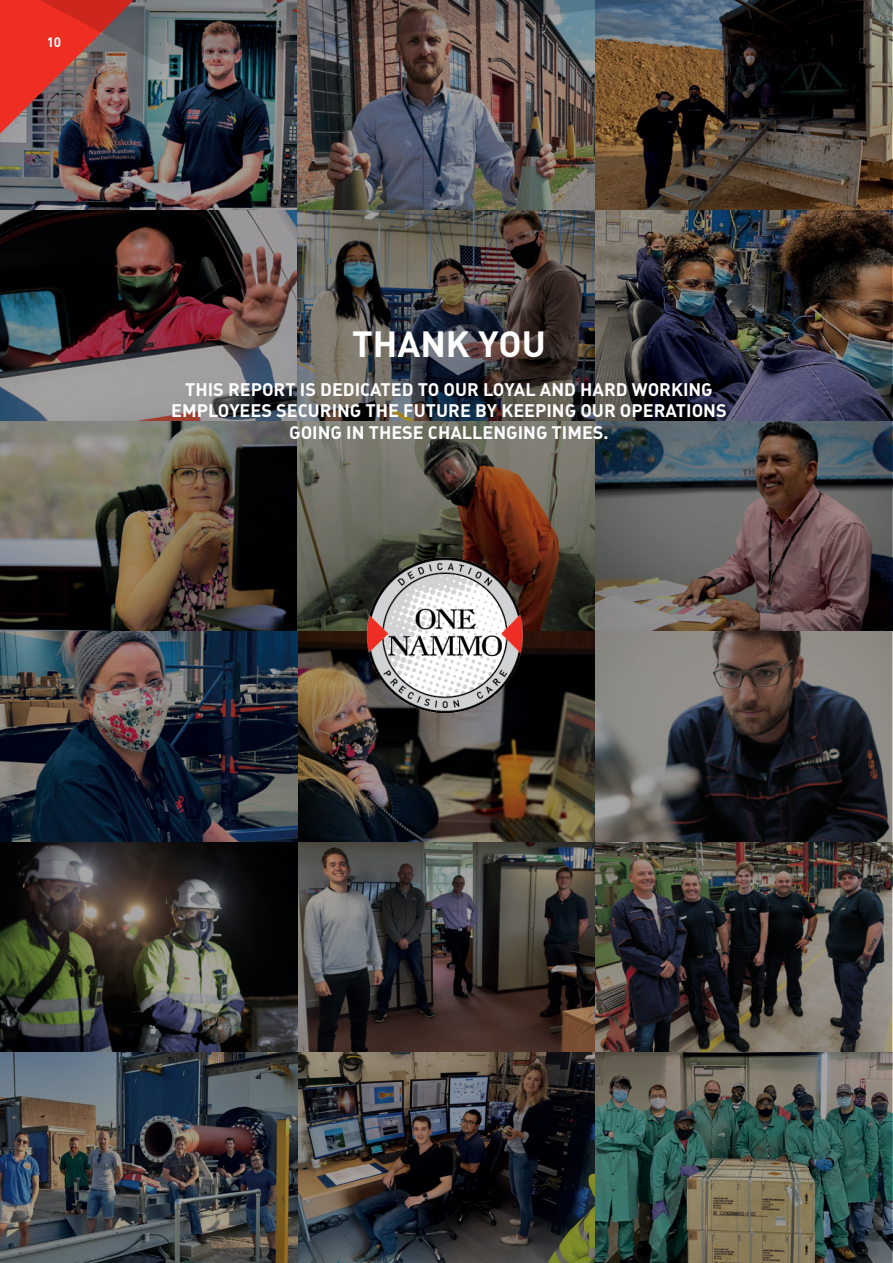
<style>
.page{position:relative;width:893px;height:1263px;background:#fff}
.page>*{position:absolute;margin:0;border:0;box-sizing:border-box;transform-origin:0 0}
.Pull_box_title{font:700 36px "DIN";color:#fff}
.Pull_box_title-2{font:700 18px/21.6px "DIN";color:#fff;text-align:center}
.Page_number{font:700 13.5px "DIN";color:#fff}
</style>
<div class="page">
<img style="left:0;top:0;width:893px;height:1263px">
<img style="left:0;top:0;width:134px;height:134px">
<img style="left:7px;top:0;width:797px;height:64px">
<img style="left:361px;top:550px;width:171px;height:163px">
<p class="Page_number" style="left:47px;top:34px;width:16px">10</p>
<p class="Pull_box_title" style="left:352px;top:320px;width:195px">THANK YOU</p>
<p class="Pull_box_title-2" style="left:171px;top:378px;width:557px">THIS REPORT IS DEDICATED TO OUR LOYAL AND HARD WORKING<br>EMPLOYEES SECURING THE FUTURE BY KEEPING OUR OPERATIONS<br>GOING IN THESE CHALLENGING TIMES.</p>
</div>
